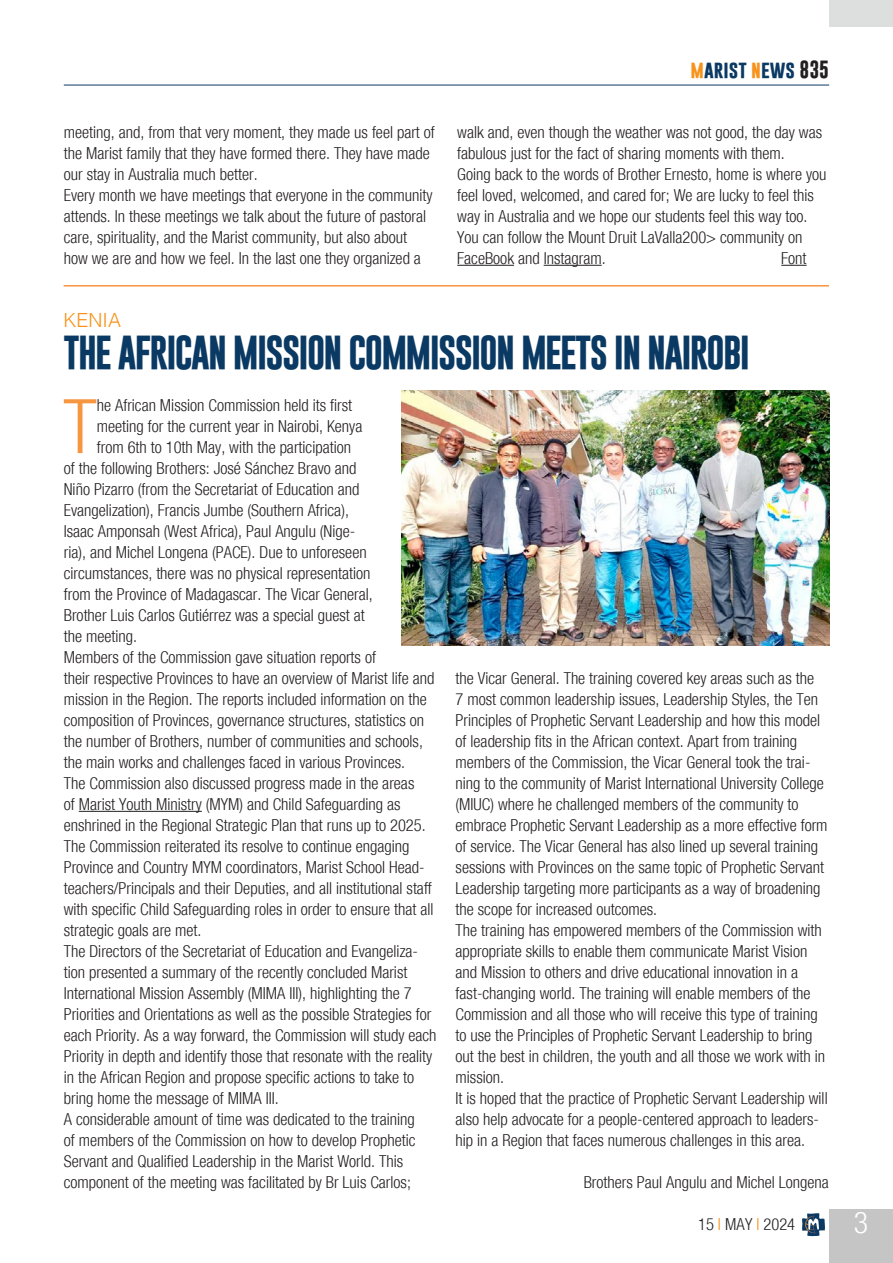
<style>
.page{position:relative;width:893px;height:1263px;background:#fff}
.page>*{position:absolute;margin:0;border:0;box-sizing:border-box;transform-origin:0 0}
.Testo_normal{font:300 condensed 75.3px "Helvetica Neue";color:#f79641}
.Titolo{font:700 34.5px "Gobold";letter-spacing:-.05em;color:#0a3963}
.t1{font:300 condensed 30px "Helvetica Neue";color:#fff}
.Titolo-2{font:300 19.5px "Helvetica";color:#f7931d}
.t2{font:700 18px "Gobold";color:#0a3963}
.Testo_normal-2{font:300 condensed 16.5px/21px "Helvetica Neue";color:#231f20}
.s1{color:#f7931d}
.s2{color:#231f20}
</style>
<div class="page">
<div style="left:829px;top:1209px;width:64px;height:54px;background:#c4c5c4"></div>
<hr style="left:64px;top:85px;width:765px;height:1px;background:#0a3963">
<svg style="left:802px;top:1213px;width:23px;height:23px"></svg>
<div style="left:829px;top:0;width:64px;height:27px;background:#dddede"></div>
<hr style="left:64px;top:285px;width:765px;height:2px;background:#f79641">
<hr style="left:79px;top:811px;width:123px;height:1px;background:#231f20">
<img style="left:401px;top:390px;width:428px;height:255px">
<hr style="left:457px;top:265px;width:57px;height:1px;background:#231f20">
<hr style="left:544px;top:265px;width:58px;height:1px;background:#231f20">
<svg style="left:781px;top:265px;width:26px;height:1px"></svg>
<p class="Testo_normal-2" style="left:64px;top:122px;width:373px">meeting, and, from that very moment, they made us feel part of the Marist family that they have formed there. They have made our stay in Australia much better.</p>
<p class="Testo_normal-2" style="left:64px;top:185px;width:370px">Every month we have meetings that everyone in the community attends. In these meetings we talk about the future of pastoral care, spirituality, and the Marist community, but also about how we are and how we feel. In the last one they organized a</p>
<p class="t2" style="left:691px;top:57px;width:140px"><span class="s1">m</span>arist <span class="s1">n</span>ews <span class="s2">835</span></p>
<p class="Testo_normal-2" style="left:457px;top:122px;width:366px">walk and, even though the weather was not good, the day was fabulous just for the fact of sharing moments with them.</p>
<p class="Testo_normal-2" style="left:457px;top:164px;width:371px">Going back to the words of Brother Ernesto, home is where you feel loved, welcomed, and cared for; We are lucky to feel this way in Australia and we hope our students feel this way too.<br>You can follow the Mount Druit LaValla200&gt; community on FaceBook and Instagram.</p>
<p class="Testo_normal-2" style="left:781px;top:248px;width:27px">Font</p>
<p class="Titolo-2" style="left:64px;top:303px;width:59px">KENIA</p>
<p class="Titolo" style="left:64px;top:330px;width:688px">THE AFRICAN MISSION COMMISSION MEETS IN NAIROBI</p>
<p class="Testo_normal" style="left:63px;top:383px;width:35px">T</p>
<p class="Testo_normal-2" style="left:97px;top:395px;width:257px">he African Mission Commission held its first</p>
<p class="Testo_normal-2" style="left:97px;top:416px;width:267px">meeting for the current year in Nairobi, Kenya</p>
<p class="Testo_normal-2" style="left:97px;top:437px;width:256px">from 6th to 10th May, with the participation</p>
<p class="Testo_normal-2" style="left:64px;top:458px;width:294px">of the following Brothers: José Sánchez Bravo and</p>
<p class="Testo_normal-2" style="left:64px;top:479px;width:297px">Niño Pizarro (from the Secretariat of Education and</p>
<p class="Testo_normal-2" style="left:64px;top:500px;width:287px">Evangelization), Francis Jumbe (Southern Africa),</p>
<p class="Testo_normal-2" style="left:64px;top:521px;width:293px">Isaac Amponsah (West Africa), Paul Angulu (Nige-</p>
<p class="Testo_normal-2" style="left:64px;top:542px;width:304px">ria), and Michel Longena (PACE). Due to unforeseen</p>
<p class="Testo_normal-2" style="left:64px;top:563px;width:308px">circumstances, there was no physical representation</p>
<p class="Testo_normal-2" style="left:64px;top:584px;width:311px">from the Province of Madagascar. The Vicar General,</p>
<p class="Testo_normal-2" style="left:64px;top:605px;width:303px">Brother Luis Carlos Gutiérrez was a special guest at</p>
<p class="Testo_normal-2" style="left:64px;top:626px;width:75px">the meeting.</p>
<p class="Testo_normal-2" style="left:64px;top:647px;width:372px">Members of the Commission gave situation reports of<br>their respective Provinces to have an overview of Marist life and mission in the Region. The reports included information on the composition of Provinces, governance structures, statistics on the number of Brothers, number of communities and schools, the main works and challenges faced in various Provinces.</p>
<p class="Testo_normal-2" style="left:64px;top:773px;width:371px">The Commission also discussed progress made in the areas<br>of Marist Youth Ministry (MYM) and Child Safeguarding as enshrined in the Regional Strategic Plan that runs up to 2025.<br>The Commission reiterated its resolve to continue engaging Province and Country MYM coordinators, Marist School Head&shy;teachers/Principals and their Deputies, and all institutional staff with specific Child Safeguarding roles in order to ensure that all strategic goals are met.</p>
<p class="Testo_normal-2" style="left:64px;top:941px;width:374px">The Directors of the Secretariat of Education and Evangeliza&shy;tion presented a summary of the recently concluded Marist International Mission Assembly (MIMA III), highlighting the 7<br>Priorities and Orientations as well as the possible Strategies for each Priority. As a way forward, the Commission will study each Priority in depth and identify those that resonate with the reality in the African Region and propose specific actions to take to bring home the message of MIMA III.</p>
<p class="Testo_normal-2" style="left:64px;top:1109px;width:353px">A considerable amount of time was dedicated to the training of members of the Commission on how to develop Prophetic Servant and Qualified Leadership in the Marist World. This component of the meeting was facilitated by Br Luis Carlos;</p>
<p class="Testo_normal-2" style="left:456px;top:668px;width:373px">the Vicar General. The training covered key areas such as the<br>7 most common leadership issues, Leadership Styles, the Ten Principles of Prophetic Servant Leadership and how this model of leadership fits in the African context. Apart from training members of the Commission, the Vicar General took the trai&shy;ning to the community of Marist International University College (MIUC) where he challenged members of the community to embrace Prophetic Servant Leadership as a more effective form of service. The Vicar General has also lined up several training sessions with Provinces on the same topic of Prophetic Servant Leadership targeting more participants as a way of broadening the scope for increased outcomes.</p>
<p class="Testo_normal-2" style="left:456px;top:920px;width:371px">The training has empowered members of the Commission with appropriate skills to enable them communicate Marist Vision and Mission to others and drive educational innovation in a fast-changing world. The training will enable members of the Commission and all those who will receive this type of training to use the Principles of Prophetic Servant Leadership to bring out the best in children, the youth and all those we work with in mission.</p>
<p class="Testo_normal-2" style="left:456px;top:1088px;width:374px">It is hoped that the practice of Prophetic Servant Leadership will also help advocate for a people-centered approach to leaders&shy;hip in a Region that faces numerous challenges in this area.</p>
<p class="Testo_normal-2" style="left:584px;top:1172px;width:247px">Brothers Paul Angulu and Michel Longena</p>
<p class="Testo_normal-2" style="left:698px;top:1214px;width:99px">15 <span class="s1">I</span> MAY <span class="s1">I</span> 2024</p>
<h3 class="t1" style="left:854px;top:1205px;width:16px">3</h3>
</div>
